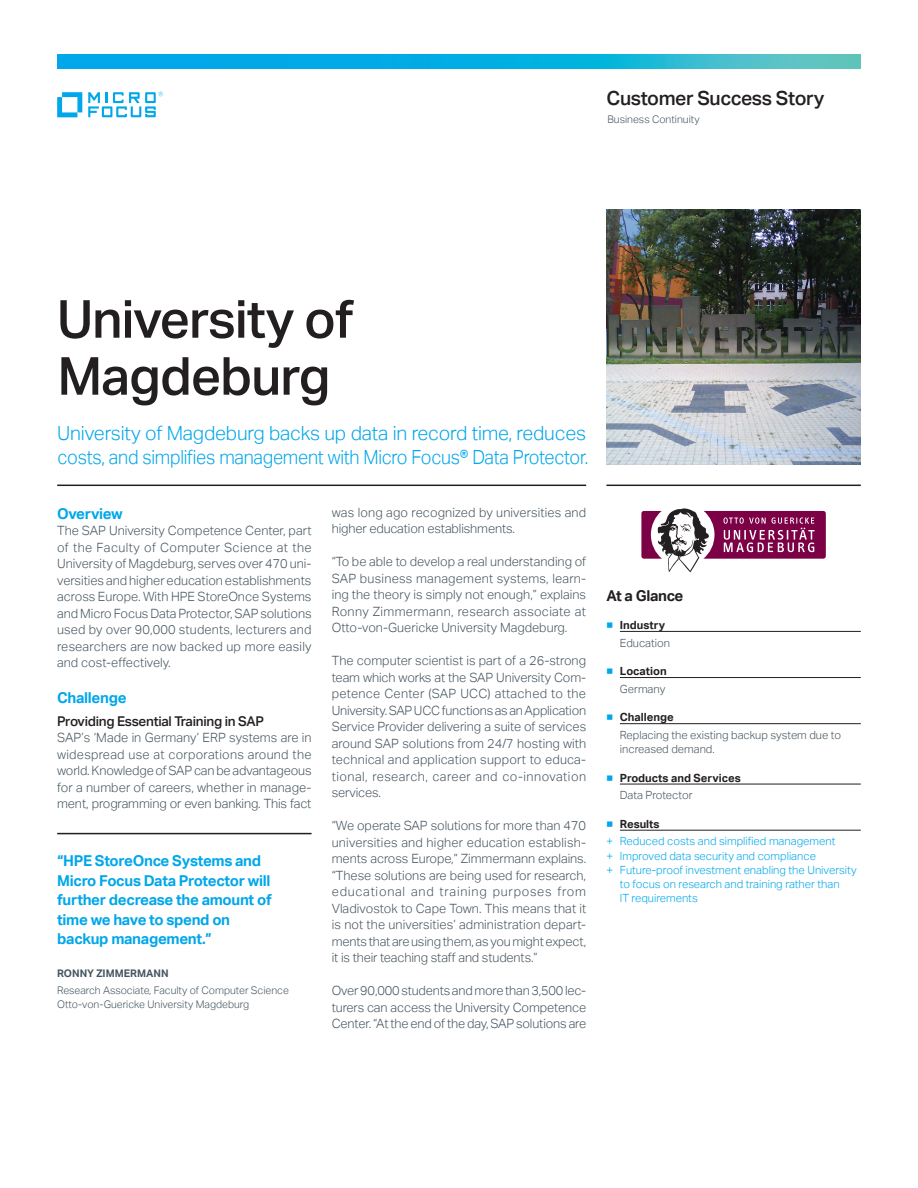
<style>
.page{position:relative;width:918px;height:1188px;background:#fff}
.page>*{position:absolute;margin:0;border:0;box-sizing:border-box;transform-origin:0 0}
.headline_35_38{font:500 52.5px/57px "Aktiv Grotesk";letter-spacing:-.02em;color:#231f20}
.intro1_13_16-light_b{font:300 19.5px/24px "Aktiv Grotesk";letter-spacing:-.015em;color:#00a7e9}
.collateral_name_13_1{font:500 19.5px "Aktiv Grotesk";letter-spacing:-.02em;color:#231f20}
.pull_quote_10_13-blu{font:700 15px/19.5px "Aktiv Grotesk";letter-spacing:-.02em;color:#00a7e9}
.subhead_10_13-blue{font:700 15px "Aktiv Grotesk";letter-spacing:-.02em;color:#00a7e9}
.subhead_10_13{font:700 15px "Aktiv Grotesk";letter-spacing:-.02em;color:#231f20}
.subhead_9_12_medium{font:500 13.5px "Aktiv Grotesk";letter-spacing:-.02em;color:#231f20}
.body_8_5_11-grey{font:300 12.75px/16.5px "Aktiv Grotesk";letter-spacing:-.01em;color:#45555f;text-align:justify}
.t1{font:300 11.25px/14.2px "Aktiv Grotesk";color:#00a7e9}
.caption_7_5_9_5_inde{font:300 11.25px/14.2px "Aktiv Grotesk";color:#45555f}
.t2{font:700 11.25px "Aktiv Grotesk";color:#231f20}
.quote_company_7_9_5{font:300 10.5px "Aktiv Grotesk";color:#45555f}
.caption_7_9_5-grey{font:300 10.5px "Aktiv Grotesk";color:#45555f}
.quote_name_caps_7_11{font:700 10.5px "Aktiv Grotesk";color:#45555f}
.s1{font-weight:300;color:#00a7e9}
</style>
<div class="page">
<hr style="left:57px;top:485px;width:529px;height:1px;background:#231f20">
<hr style="left:606px;top:485px;width:255px;height:1px;background:#231f20">
<img style="left:606px;top:210px;width:255px;height:254px">
<hr style="left:620px;top:631px;width:241px;height:1px;background:#231f20">
<hr style="left:620px;top:677px;width:241px;height:1px;background:#231f20">
<hr style="left:620px;top:723px;width:241px;height:1px;background:#231f20">
<hr style="left:620px;top:784px;width:241px;height:1px;background:#231f20">
<hr style="left:620px;top:830px;width:241px;height:1px;background:#231f20">
<svg style="left:641px;top:508px;width:185px;height:64px"></svg>
<svg style="left:57px;top:92px;width:25px;height:25px"></svg>
<svg style="left:88px;top:92px;width:75px;height:25px"></svg>
<svg style="left:57px;top:54px;width:804px;height:15px;background:#14b1dd"></svg>
<hr style="left:57px;top:833px;width:255px;height:1px;background:#231f20">
<p class="collateral_name_13_1" style="left:607px;top:87px;width:219px">Customer Success Story</p>
<p class="caption_7_9_5-grey" style="left:607px;top:113px;width:94px">Business Continuity</p>
<p class="headline_35_38" style="left:57px;top:291px;width:298px">University of<br>Magdeburg</p>
<p class="intro1_13_16-light_b" style="left:57px;top:422px;width:533px">University of Magdeburg backs up data in record time, reduces costs, and simplifies management with Micro Focus® Data Protector.</p>
<p class="subhead_10_13-blue" style="left:57px;top:505px;width:67px">Overview</p>
<p class="body_8_5_11-grey" style="left:57px;top:522px;width:256px">The SAP University Competence Center, part of the Faculty of Computer Science at the University of Magdeburg, serves over 470 uni&shy;versities and higher education establishments across Europe. With HPE StoreOnce Systems and Micro Focus Data Protector, SAP solutions used by over 90,000 students, lecturers and researchers are now backed up more easily and cost-effectively.</p>
<p class="subhead_10_13-blue" style="left:57px;top:689px;width:71px">Challenge</p>
<p class="subhead_9_12_medium" style="left:57px;top:713px;width:208px">Providing Essential Training in SAP</p>
<p class="body_8_5_11-grey" style="left:57px;top:729px;width:256px">SAP’s ‘Made in Germany’ ERP systems are in widespread use at corporations around the world. Knowledge of SAP can be advantageous for a number of careers, whether in manage&shy;ment, programming or even banking. This fact</p>
<p class="pull_quote_10_13-blu" style="left:57px;top:852px;width:216px">“HPE StoreOnce Systems and<br>Micro Focus Data Protector will further decrease the amount of time we have to spend on backup management.”</p>
<p class="quote_name_caps_7_11" style="left:57px;top:968px;width:113px">RONNY ZIMMERMANN</p>
<p class="quote_company_7_9_5" style="left:57px;top:984px;width:233px">Research Associate, Faculty of Computer Science</p>
<p class="quote_company_7_9_5" style="left:57px;top:998px;width:194px">Otto-von-Guericke University Magdeburg</p>
<p class="body_8_5_11-grey" style="left:332px;top:504px;width:256px">was long ago recognized by universities and higher education establishments.</p>
<p class="body_8_5_11-grey" style="left:332px;top:554px;width:256px">“To be able to develop a real understanding of SAP business management systems, learn&shy;ing the theory is simply not enough,” explains Ronny Zimmermann, research associate at Otto-von-Guericke University Magdeburg.</p>
<p class="body_8_5_11-grey" style="left:332px;top:653px;width:256px">The computer scientist is part of a 26-strong team which works at the SAP University Com&shy;petence Center (SAP UCC) attached to the University. SAP UCC functions as an Application Service Provider delivering a suite of services around SAP solutions from 24/7 hosting with technical and application support to educa&shy;tional, research, career and co-innovation services.</p>
<p class="body_8_5_11-grey" style="left:332px;top:818px;width:256px">“We operate SAP solutions for more than 470 universities and higher education establish&shy;ments across Europe,” Zimmermann explains. “These solutions are being used for research, educational and training purposes from Vladivostok to Cape Town. This means that it is not the universities’ administration depart&shy;ments that are using them, as you might expect, it is their teaching staff and students.”</p>
<p class="body_8_5_11-grey" style="left:332px;top:983px;width:256px">Over 90,000 students and more than 3,500 lec&shy;turers can access the University Competence Center. “At the end of the day, SAP solutions are</p>
<p class="subhead_10_13" style="left:606px;top:587px;width:79px">At a Glance</p>
<p class="t2" style="left:606px;top:619px;width:60px"><span class="s1">■</span> Industry</p>
<p class="caption_7_5_9_5_inde" style="left:620px;top:636px;width:52px">Education</p>
<p class="t2" style="left:606px;top:665px;width:62px"><span class="s1">■</span> Location</p>
<p class="caption_7_5_9_5_inde" style="left:620px;top:682px;width:47px">Germany</p>
<p class="t2" style="left:606px;top:711px;width:69px"><span class="s1">■</span> Challenge</p>
<p class="caption_7_5_9_5_inde" style="left:620px;top:728px;width:223px">Replacing the existing backup system due to increased demand.</p>
<p class="t2" style="left:606px;top:771px;width:136px"><span class="s1">■</span> Products and Services</p>
<p class="caption_7_5_9_5_inde" style="left:620px;top:788px;width:74px">Data Protector</p>
<p class="t2" style="left:606px;top:817px;width:55px"><span class="s1">■</span> Results</p>
<p class="t1" style="left:606px;top:834px;width:230px">+ Reduced costs and simplified management</p>
<p class="t1" style="left:606px;top:849px;width:211px">+ Improved data security and compliance</p>
<p class="t1" style="left:620px;top:863px;width:238px;text-indent:-14px">+ Future-proof investment enabling the University to focus on research and training rather than<br>IT requirements</p>
</div>
